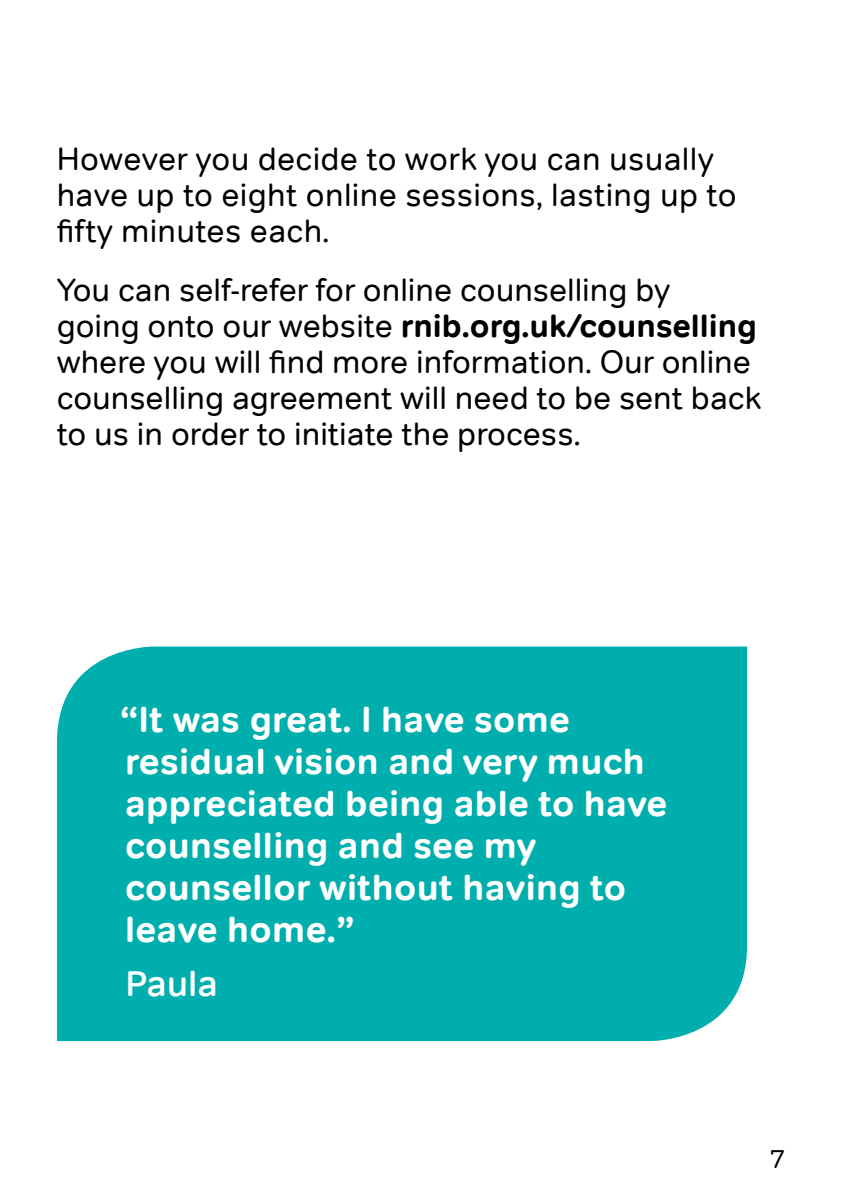
<style>
.page{position:relative;width:842px;height:1191px;background:#fff}
.page>*{position:absolute;margin:0;border:0;box-sizing:border-box;transform-origin:0 0}
.t1{font:700 36px/42px "Tondo";letter-spacing:.01em;color:#fff}
.t2{font:500 36px "Tondo";color:#fff}
.t3{font:32px/36px "Tondo";color:#000}
.t4{font:26px "Tondo";color:#000}
.s1{font-weight:700}
</style>
<div class="page">
<div style="left:57px;top:646px;width:690px;height:395px;background:#00afad"></div>
<p class="t3" style="left:57px;top:141px;width:681px">However you decide to work you can usually have up to eight online sessions, lasting up to fifty minutes each.</p>
<p class="t3" style="left:57px;top:272px;width:706px">You can self-refer for online counselling by<br>going onto our website <span class="s1">rnib.org.uk/counselling </span>where you will find more information. Our online counselling agreement will need to be sent back to us in order to initiate the process.</p>
<p class="t1" style="left:120px;top:699px;width:549px">“It was great. I have some residual vision and very much appreciated being able to have counselling and see my counsellor without having to leave home.”</p>
<p class="t2" style="left:126px;top:961px;width:94px">Paula</p>
<p class="t4" style="left:769px;top:1143px;width:17px">7</p>
</div>
